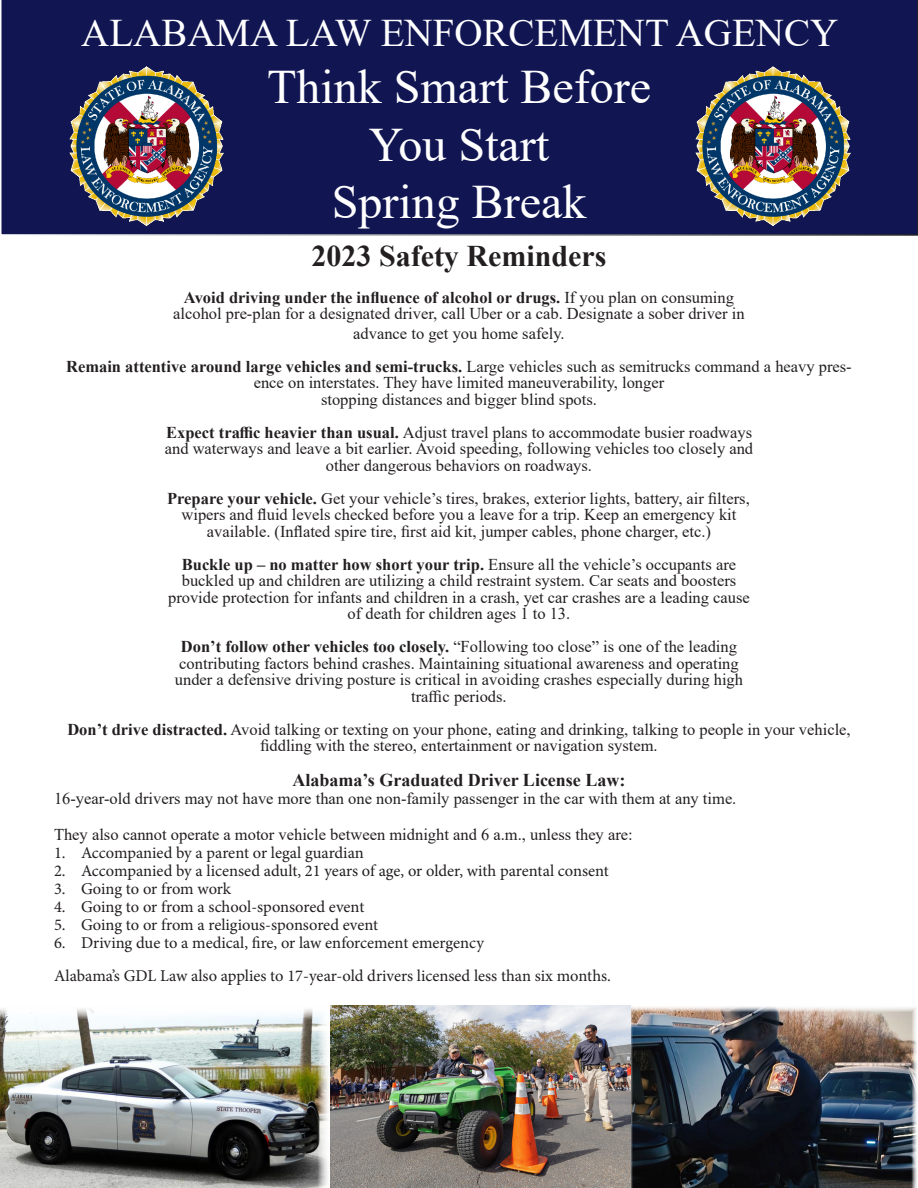
<style>
.page{position:relative;width:918px;height:1188px;background:#fff}
.page>*{position:absolute;margin:0;border:0;box-sizing:border-box;transform-origin:0 0}
.t1{font:48px "Times New Roman";color:#fff}
.t2{font:39px "Times New Roman";color:#fff}
.t3{font:700 30px "Times New Roman";color:#231f20}
.t4{font:700 18px "Times New Roman";color:#231f20}
.t5{font:16.5px/16.5px "Times New Roman";color:#231f20;text-align:center}
.t6{font:16.5px "Minion Pro";letter-spacing:-.005em;color:#231f20}
.s1{font-weight:700}
</style>
<div class="page">
<div style="left:1px;top:0;width:917px;height:236px;background:#111653"></div>
<img style="left:70px;top:66px;width:154px;height:159px">
<img style="left:696px;top:66px;width:154px;height:159px">
<img style="left:0;top:1006px;width:626px;height:182px">
<img style="left:626px;top:1006px;width:291px;height:182px">
<p class="t2" style="left:81px;top:5px;width:759px">ALABAMA LAW ENFORCEMENT AGENCY</p>
<p class="t1" style="left:267px;top:53px;width:385px">Think Smart Before</p>
<p class="t1" style="left:369px;top:111px;width:182px">You Start</p>
<p class="t1" style="left:332px;top:168px;width:256px">Spring Break</p>
<p class="t3" style="left:312px;top:235px;width:296px">2023 Safety Reminders</p>
<p class="t5" style="left:173px;top:288px;width:573px"><span class="s1">Avoid driving under the influence of alcohol or drugs.</span> If you plan on consuming alcohol pre-plan for a designated driver, call Uber or a cab. Designate a sober driver in</p>
<p class="t5" style="left:66px;top:316px;width:787px;line-height:33px">advance to get you home safely.<br><span class="s1">Remain attentive around large vehicles and semi-trucks.</span> Large vehicles such as semitrucks command a heavy pres-</p>
<p class="t5" style="left:254px;top:374px;width:412px">ence on interstates. They have limited maneuverability, longer stopping distances and bigger blind spots.</p>
<p class="t5" style="left:165px;top:424px;width:590px"><span class="s1">Expect traffic heavier than usual.</span> Adjust travel plans to accommodate busier roadways and waterways and leave a bit earlier. Avoid speeding, following vehicles too closely and other dangerous behaviors on roadways.</p>
<p class="t5" style="left:167px;top:490px;width:584px"><span class="s1">Prepare your vehicle.</span> Get your vehicle’s tires, brakes, exterior lights, battery, air filters, wipers and fluid levels checked before you a leave for a trip. Keep an emergency kit available. (Inflated spire tire, first aid kit, jumper cables, phone charger, etc.)</p>
<p class="t5" style="left:168px;top:556px;width:583px"><span class="s1">Buckle up – no matter how short your trip.</span> Ensure all the vehicle’s occupants are buckled up and children are utilizing a child restraint system. Car seats and boosters provide protection for infants and children in a crash, yet car crashes are a leading cause of death for children ages 1 to 13.</p>
<p class="t5" style="left:175px;top:638px;width:570px"><span class="s1">Don’t follow other vehicles too closely.</span> “Following too close” is one of the leading contributing factors behind crashes. Maintaining situational awareness and operating under a defensive driving posture is critical in avoiding crashes especially during high traffic periods.</p>
<p class="t5" style="left:67px;top:721px;width:785px"><span class="s1">Don’t drive distracted.</span> Avoid talking or texting on your phone, eating and drinking, talking to people in your vehicle, fiddling with the stereo, entertainment or navigation system.</p>
<p class="t4" style="left:293px;top:767px;width:334px">Alabama’s Graduated Driver License Law:</p>
<p class="t5" style="left:54px;top:790px;width:684px">16-year-old drivers may not have more than one non-family passenger in the car with them at any time.</p>
<p class="t5" style="left:54px;top:826px;width:580px">They also cannot operate a motor vehicle between midnight and 6 a.m., unless they are:</p>
<p class="t6" style="left:54px;top:842px;width:311px">1. Accompanied by a parent or legal guardian</p>
<p class="t6" style="left:54px;top:860px;width:557px">2. Accompanied by a licensed adult, 21 years of age, or older, with parental consent</p>
<p class="t6" style="left:54px;top:878px;width:179px">3. Going to or from work</p>
<p class="t6" style="left:54px;top:896px;width:312px">4. Going to or from a school-sponsored event</p>
<p class="t6" style="left:54px;top:914px;width:326px">5. Going to or from a religious-sponsored event</p>
<p class="t6" style="left:54px;top:932px;width:431px">6. Driving due to a medical, fire, or law enforcement emergency</p>
<p class="t6" style="left:54px;top:965px;width:558px">Alabama’s GDL Law also applies to 17-year-old drivers licensed less than six months.</p>
</div>
